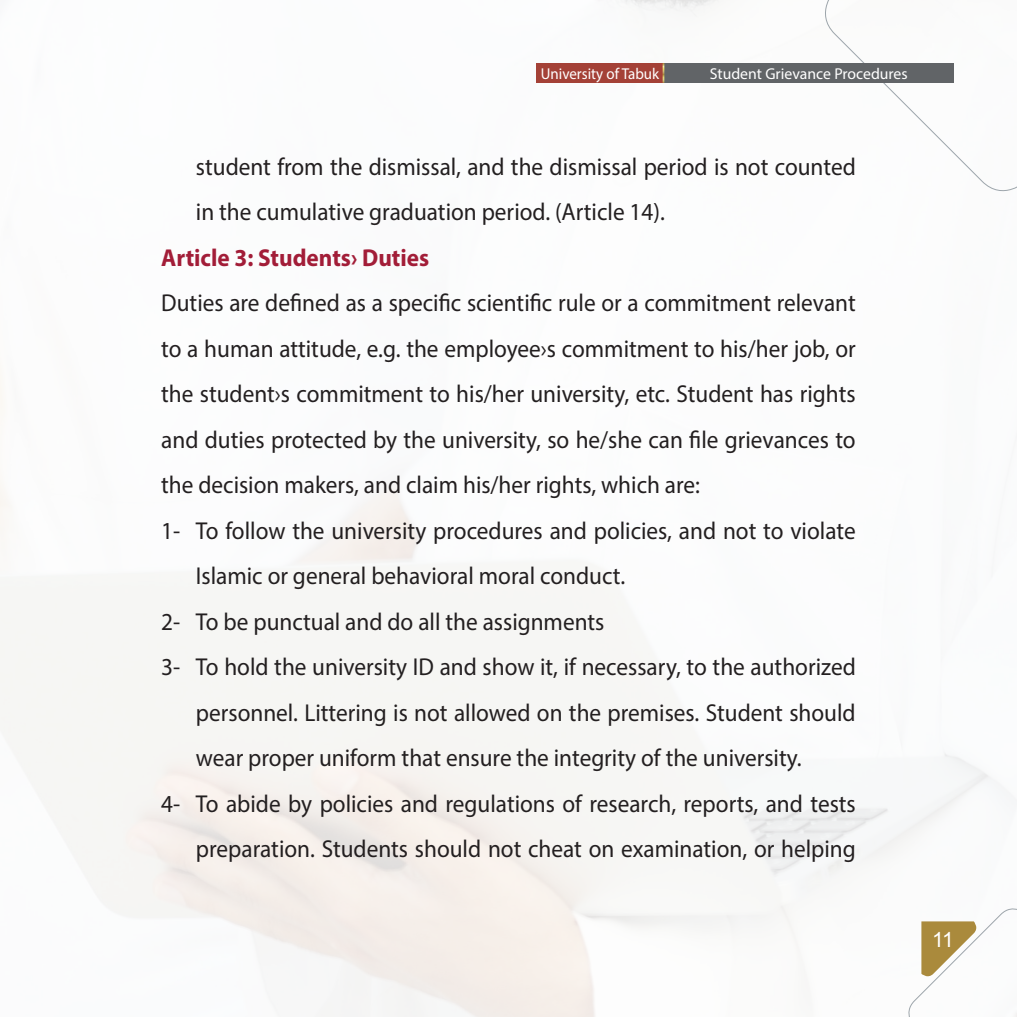
<style>
.page{position:relative;width:1017px;height:1017px;background:#fff}
.page>*{position:absolute;margin:0;border:0;box-sizing:border-box;transform-origin:0 0}
.t1{font:24.5px/45.5px "Myriad Pro";color:#231f20;scale:.95 1}
.t2{font:700 24.5px "Myriad Pro";color:#a21d38;scale:.95 1}
.t3{font:21px "Arial";color:#fff}
.t4{font:15.75px "Myriad Pro";color:#fff}
.t5{font:15.75px "Myriad Pro";color:#fff;scale:.95 1}
</style>
<div class="page">
<svg style="left:812px;top:0;width:205px;height:1017px"></svg>
<div style="left:663px;top:63px;width:291px;height:20px;background:#616467"></div>
<div style="left:536px;top:63px;width:127px;height:20px;background:#a44137"></div>
<svg style="left:901px;top:902px;width:116px;height:115px"></svg>
<svg style="left:663px;top:63px;width:1px;height:20px"></svg>
<p class="t5" style="left:541px;top:64px;width:126px">University of Tabuk</p>
<p class="t4" style="left:710px;top:64px;width:199px">Student Grievance Procedures</p>
<p class="t1" style="left:196px;top:143px;width:696px">student from the dismissal, and the dismissal period is not counted in the cumulative graduation period. (Article 14).</p>
<p class="t2" style="left:161px;top:241px;width:284px">Article 3: Students› Duties</p>
<p class="t1" style="left:161px;top:280px;width:733px;text-align:justify">Duties are defined as a specific scientific rule or a commitment relevant to a human attitude, e.g. the employee›s commitment to his/her job, or the student›s commitment to his/her university, etc. Student has rights and duties protected by the university, so he/she can file grievances to the decision makers, and claim his/her rights, which are:</p>
<p class="t1" style="left:196px;top:507px;width:696px;text-indent:-35px">1- To follow the university procedures and policies, and not to violate<br>Islamic or general behavioral moral conduct.</p>
<p class="t1" style="left:161px;top:598px;width:468px">2- To be punctual and do all the assignments</p>
<p class="t1" style="left:196px;top:644px;width:696px;text-align:justify;text-indent:-35px">3- To hold the university ID and show it, if necessary, to the authorized personnel. Littering is not allowed on the premises. Student should wear proper uniform that ensure the integrity of the university.</p>
<p class="t1" style="left:161px;top:780px;width:733px;text-align:right">4- To abide by policies and regulations of research, reports, and tests preparation. Students should not cheat on examination, or helping</p>
<p class="t3" style="left:932px;top:926px;width:23px">11</p>
</div>
